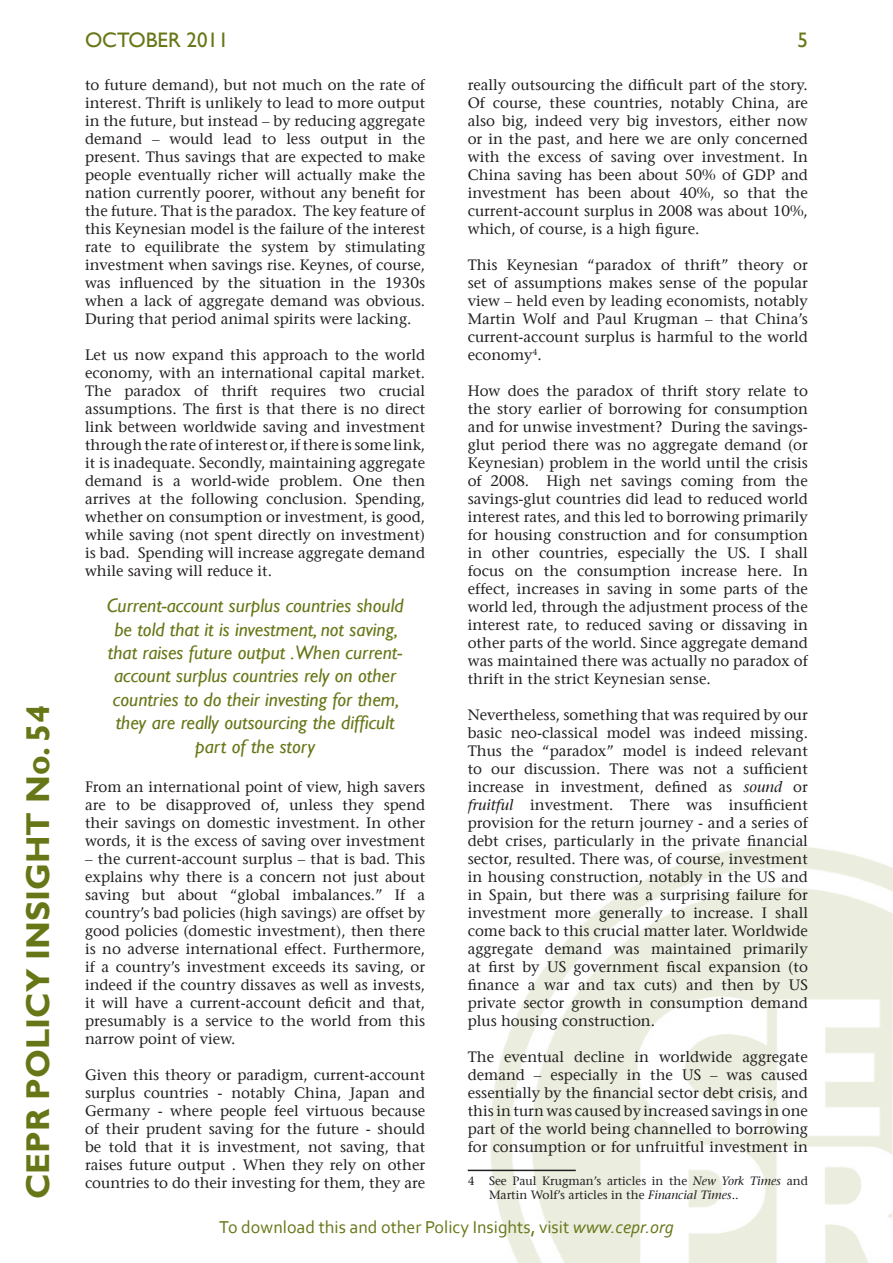
<style>
.page{position:relative;width:893px;height:1263px;background:#fff}
.page>*{position:absolute;margin:0;border:0;box-sizing:border-box;transform-origin:0 0}
.t1{font:700 33px "Gill Sans";color:#677717}
.t2{font:21px "Gill Sans";color:#677717}
.t3{font:italic 19.5px/23.4px "Gill Sans";color:#677717;text-align:center}
.t4{font:18px "Corbel";color:#677717}
.t5{font:15px/18px "Stone Serif";color:#231f20;text-align:justify}
.t6{font:12px/14.4px "Stone Serif";color:#231f20}
.s1{font-style:italic}
</style>
<div class="page">
<img style="left:490px;top:846px;width:403px;height:417px">
<hr style="left:468px;top:1170px;width:108px;height:1px;background:#231f20">
<h1 class="t1" style="left:18px;top:1199px;width:496px;rotate:-90deg">CEPR POLICY INSIGHT No. 54</h1>
<h2 class="t2" style="left:85px;top:28px;width:145px">OCTOBER 2011</h2>
<h2 class="t2" style="left:797px;top:28px;width:12px">5</h2>
<p class="t5" style="left:85px;top:76px;width:342px">to future demand), but not much on the rate of interest. Thrift is unlikely to lead to more output in the future, but instead – by reducing aggregate demand – would lead to less output in the present. Thus savings that are expected to make people eventually richer will actually make the nation currently poorer, without any benefit for the future. That is the paradox. The key feature of this Keynesian model is the failure of the interest rate to equilibrate the system by stimulating investment when savings rise. Keynes, of course, was influenced by the situation in the 1930s when a lack of aggregate demand was obvious.<br>During that period animal spirits were lacking.</p>
<p class="t5" style="left:85px;top:346px;width:342px">Let us now expand this approach to the world economy, with an international capital market.<br>The paradox of thrift requires two crucial assumptions. The first is that there is no direct link between worldwide saving and investment through the rate of interest or, if there is some link, it is inadequate. Secondly, maintaining aggregate demand is a world-wide problem. One then arrives at the following conclusion. Spending, whether on consumption or investment, is good, while saving (not spent directly on investment) is bad. Spending will increase aggregate demand while saving will reduce it.</p>
<p class="t3" style="left:107px;top:594px;width:298px">Current-account surplus countries should be told that it is investment, not saving, that raises future output .When current&shy;account surplus countries rely on other countries to do their investing for them, they are really outsourcing the difficult part of the story</p>
<p class="t5" style="left:85px;top:778px;width:342px">From an international point of view, high savers are to be disapproved of, unless they spend their savings on domestic investment. In other words, it is the excess of saving over investment</p>
<p class="t5" style="left:85px;top:850px;width:342px">– the current-account surplus – that is bad. This explains why there is a concern not just about saving but about “global imbalances.” If a country’s bad policies (high savings) are offset by good policies (domestic investment), then there is no adverse international effect. Furthermore, if a country’s investment exceeds its saving, or indeed if the country dissaves as well as invests, it will have a current-account deficit and that, presumably is a service to the world from this narrow point of view.</p>
<p class="t5" style="left:85px;top:1066px;width:342px">Given this theory or paradigm, current-account surplus countries - notably China, Japan and Germany - where people feel virtuous because of their prudent saving for the future - should be told that it is investment, not saving, that raises future output . When they rely on other countries to do their investing for them, they are</p>
<p class="t5" style="left:468px;top:76px;width:342px">really outsourcing the difficult part of the story.<br>Of course, these countries, notably China, are also big, indeed very big investors, either now or in the past, and here we are only concerned with the excess of saving over investment. In China saving has been about 50% of GDP and investment has been about 40%, so that the current-account surplus in 2008 was about 10%, which, of course, is a high figure.</p>
<p class="t5" style="left:468px;top:256px;width:342px">This Keynesian “paradox of thrift” theory or set of assumptions makes sense of the popular view – held even by leading economists, notably Martin Wolf and Paul Krugman – that China’s current-account surplus is harmful to the world economy<sup>4</sup>.</p>
<p class="t5" style="left:468px;top:382px;width:342px">How does the paradox of thrift story relate to the story earlier of borrowing for consumption and for unwise investment? During the savings&shy;glut period there was no aggregate demand (or Keynesian) problem in the world until the crisis of 2008. High net savings coming from the savings-glut countries did lead to reduced world interest rates, and this led to borrowing primarily for housing construction and for consumption in other countries, especially the US. I shall focus on the consumption increase here. In effect, increases in saving in some parts of the world led, through the adjustment process of the interest rate, to reduced saving or dissaving in other parts of the world. Since aggregate demand was maintained there was actually no paradox of thrift in the strict Keynesian sense.</p>
<p class="t5" style="left:468px;top:706px;width:342px">Nevertheless, something that was required by our basic neo-classical model was indeed missing.<br>Thus the “paradox” model is indeed relevant to our discussion. There was not a sufficient increase in investment, defined as <span class="s1">sound</span> or <span class="s1">fruitful</span> investment. There was insufficient provision for the return journey - and a series of debt crises, particularly in the private financial sector, resulted. There was, of course, investment in housing construction, notably in the US and in Spain, but there was a surprising failure for investment more generally to increase. I shall come back to this crucial matter later. Worldwide aggregate demand was maintained primarily at first by US government fiscal expansion (to finance a war and tax cuts) and then by US private sector growth in consumption demand plus housing construction.</p>
<p class="t5" style="left:468px;top:1048px;width:342px">The eventual decline in worldwide aggregate demand – especially in the US – was caused essentially by the financial sector debt crisis, and this in turn was caused by increased savings in one part of the world being channelled to borrowing for consumption or for unfruitful investment in</p>
<p class="t6" style="left:489px;top:1173px;width:320px;text-indent:-21px">4 See Paul Krugman’s articles in the <span class="s1">New York Times</span> and<br>Martin Wolf’s articles in the <span class="s1">Financial Times</span>..</p>
<p class="t4" style="left:219px;top:1216px;width:456px">To download this and other Policy Insights, visit <span class="s1">www.cepr.org</span></p>
</div>
